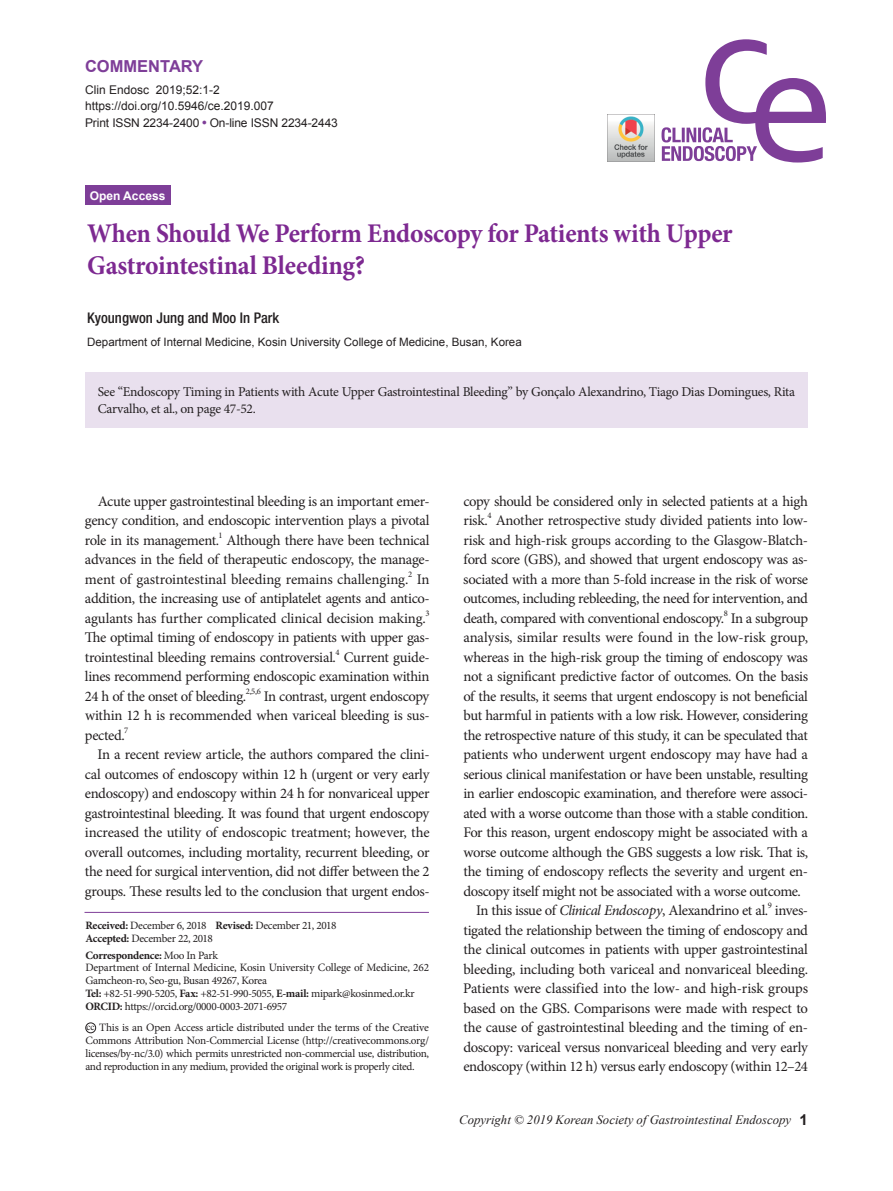
<style>
.page{position:relative;width:893px;height:1191px;background:#fff}
.page>*{position:absolute;margin:0;border:0;box-sizing:border-box;transform-origin:0 0}
.t1{font:700 27px/32.4px "Minion Pro";letter-spacing:-.015em;color:#7d2991;scale:.95 1}
.t2{font:700 16.5px "Arial";color:#7e3e98}
.t3{font:14.7px/19.5px "Minion Pro";letter-spacing:-.025em;color:#231f20;text-align:justify}
.t4{font:14.7px "Minion Pro";letter-spacing:-.005em;color:#231f20}
.t5{font:500 condensed 14.7px "Helvetica Neue";color:#231f20}
.t6{font:13.5px/16.5px "Minion Pro";letter-spacing:-.02em;color:#231f20}
.t7{font:italic 12.75px "Times New Roman";color:#231f20}
.t8{font:12px/16px "Arial";color:#231f20}
.t9{font:700 12px "Arial";color:#fff}
.t10{font:11.55px "Arial";color:#231f20}
.t11{font:11.25px/12.8px "Minion Pro";letter-spacing:-.03em;color:#231f20}
.t12{font:8.55px "Minion Pro";color:#231f20}
.s1{font-family:"Helvetica";font-stretch:condensed;color:#7e3e98}
.s2{font-weight:700}
.s3{font-family:"Times New Roman";font-size:9.3px}
.s4{font-style:italic}
.s5{font-family:"Arial";font-weight:700;font-style:normal;font-size:15px}
</style>
<div class="page">
<svg style="left:661px;top:39px;width:165px;height:123px"></svg>
<div style="left:85px;top:186px;width:85px;height:19px;background:#7e3e98"></div>
<div style="left:86px;top:1022px;width:10px;height:10px;border:1px solid #231f20;border-radius:50%"></div>
<hr style="left:85px;top:912px;width:344px;height:1px;background:#7e3e98">
<div style="left:85px;top:372px;width:723px;height:56px;background:#e9e0ee"></div>
<img style="left:608px;top:116px;width:46px;height:46px">
<p class="t2" style="left:85px;top:56px;width:120px">COMMENTARY</p>
<p class="t8" style="left:85px;top:82px;width:254px">Clin Endosc 2019;52:1-2 https://doi.org/10.5946/ce.2019.007<br>Print ISSN 2234-2400 <span class="s1">•</span> On-line ISSN 2234-2443</p>
<p class="t9" style="left:90px;top:187px;width:77px">Open Access</p>
<h1 class="t1" style="left:87px;top:217px;width:681px">When Should We Perform Endoscopy for Patients with Upper<br>Gastrointestinal Bleeding?</h1>
<p class="t5" style="left:87px;top:309px;width:194px">Kyoungwon Jung and Moo In Park</p>
<p class="t10" style="left:87px;top:335px;width:436px">Department of Internal Medicine, Kosin University College of Medicine, Busan, Korea</p>
<p class="t6" style="left:98px;top:384px;width:699px">See “Endoscopy Timing in Patients with Acute Upper Gastrointestinal Bleeding” by Gonçalo Alexandrino, Tiago Dias Domingues, Rita<br>Carvalho, et al., on page 47-52.</p>
<p class="t3" style="left:85px;top:491px;width:346px;text-indent:13px">Acute upper gastrointestinal bleeding is an important emer&shy;gency condition, and endoscopic intervention plays a pivotal role in its management.</p>
<p class="t12" style="left:219px;top:529px;width:6px">1</p>
<p class="t3" style="left:85px;top:530px;width:346px;text-indent:142px">Although there have been technical advances in the field of therapeutic endoscopy, the manage&shy;ment of gastrointestinal bleeding remains challenging.</p>
<p class="t12" style="left:408px;top:568px;width:6px">2</p>
<p class="t3" style="left:85px;top:569px;width:346px;text-indent:332px">In addition, the increasing use of antiplatelet agents and antico&shy;agulants has further complicated clinical decision making.</p>
<p class="t12" style="left:425px;top:607px;width:6px">3</p>
<p class="t3" style="left:85px;top:627px;width:346px">The optimal timing of endoscopy in patients with upper gas&shy;trointestinal bleeding remains controversial.</p>
<p class="t12" style="left:336px;top:646px;width:6px">4</p>
<p class="t3" style="left:85px;top:647px;width:346px;text-indent:259px">Current guide&shy;lines recommend performing endoscopic examination within 24 h of the onset of bleeding.</p>
<p class="t12" style="left:246px;top:685px;width:17px">2,5,6</p>
<p class="t3" style="left:85px;top:686px;width:346px;text-indent:179px">In contrast, urgent endoscopy within 12 h is recommended when variceal bleeding is sus&shy;pected.</p>
<p class="t12" style="left:124px;top:724px;width:6px">7</p>
<p class="t3" style="left:85px;top:744px;width:346px;text-indent:13px">In a recent review article, the authors compared the clini&shy;cal outcomes of endoscopy within 12 h (urgent or very early endoscopy) and endoscopy within 24 h for nonvariceal upper gastrointestinal bleeding. It was found that urgent endoscopy increased the utility of endoscopic treatment; however, the overall outcomes, including mortality, recurrent bleeding, or the need for surgical intervention, did not differ between the 2 groups. These results led to the conclusion that urgent endos-</p>
<p class="t11" style="left:85px;top:919px;width:252px"><span class="s2">Received:</span> December 6, 2018 <span class="s2">Revised:</span> December 21, 2018<br><span class="s2">Accepted:</span> December 22, 2018</p>
<p class="t11" style="left:85px;top:948px;width:345px"><span class="s2">Correspondence:</span> Moo In Park<br>Department of Internal Medicine, Kosin University College of Medicine, 262<br>Gamcheon-ro, Seo-gu, Busan 49267, Korea<br><span class="s2">Tel:</span> +82-51-990-5205, <span class="s2">Fax:</span> +82-51-990-5055, <span class="s2">E-mail:</span> mipark@kosinmed.or.kr <span class="s2">ORCID:</span> https://orcid.org/0000-0003-2071-6957</p>
<p class="t11" style="left:85px;top:1020px;width:345px;text-align:justify"><span class="s3">cc</span> This is an Open Access article distributed under the terms of the Creative Commons Attribution Non-Commercial License (http://creativecommons.org/ licenses/by-nc/3.0) which permits unrestricted non-commercial use, distribution, and reproduction in any medium, provided the original work is properly cited.</p>
<p class="t3" style="left:463px;top:491px;width:346px">copy should be considered only in selected patients at a high risk.</p>
<p class="t12" style="left:487px;top:509px;width:6px">4</p>
<p class="t3" style="left:463px;top:510px;width:346px;text-indent:32px">Another retrospective study divided patients into low&shy;risk and high-risk groups according to the Glasgow-Blatch&shy;ford score (GBS), and showed that urgent endoscopy was as&shy;sociated with a more than 5-fold increase in the risk of worse outcomes, including rebleeding, the need for intervention, and death, compared with conventional endoscopy. In a subgroup</p>
<p class="t12" style="left:724px;top:607px;width:6px">8</p>
<p class="t4" style="left:463px;top:627px;width:346px">analysis, similar results were found in the low-risk group,</p>
<p class="t3" style="left:463px;top:647px;width:346px">whereas in the high-risk group the timing of endoscopy was</p>
<p class="t3" style="left:463px;top:666px;width:346px">not a significant predictive factor of outcomes. On the basis</p>
<p class="t3" style="left:463px;top:686px;width:346px">of the results, it seems that urgent endoscopy is not beneficial</p>
<p class="t3" style="left:463px;top:705px;width:346px">but harmful in patients with a low risk. However, considering</p>
<p class="t3" style="left:463px;top:725px;width:346px">the retrospective nature of this study, it can be speculated that</p>
<p class="t3" style="left:463px;top:745px;width:346px">patients who underwent urgent endoscopy may have had a</p>
<p class="t3" style="left:463px;top:764px;width:346px">serious clinical manifestation or have been unstable, resulting</p>
<p class="t3" style="left:463px;top:784px;width:346px">in earlier endoscopic examination, and therefore were associ-</p>
<p class="t3" style="left:463px;top:803px;width:346px">ated with a worse outcome than those with a stable condition.</p>
<p class="t3" style="left:463px;top:822px;width:346px">For this reason, urgent endoscopy might be associated with a</p>
<p class="t3" style="left:463px;top:842px;width:346px">worse outcome although the GBS suggests a low risk. That is,</p>
<p class="t3" style="left:463px;top:861px;width:346px">the timing of endoscopy reflects the severity and urgent en-</p>
<p class="t3" style="left:463px;top:881px;width:339px">doscopy itself might not be associated with a worse outcome.</p>
<p class="t3" style="left:476px;top:900px;width:334px">In this issue of <span class="s4">Clinical Endoscopy</span>, Alexandrino et al. inves-</p>
<p class="t12" style="left:768px;top:899px;width:6px">9</p>
<p class="t3" style="left:463px;top:920px;width:346px">tigated the relationship between the timing of endoscopy and the clinical outcomes in patients with upper gastrointestinal bleeding, including both variceal and nonvariceal bleeding.<br>Patients were classified into the low- and high-risk groups based on the GBS. Comparisons were made with respect to the cause of gastrointestinal bleeding and the timing of en&shy;doscopy: variceal versus nonvariceal bleeding and very early endoscopy (within 12 h) versus early endoscopy (within 12–24</p>
<p class="t7" style="left:459px;top:1110px;width:350px">Copyright © 2019 Korean Society of Gastrointestinal Endoscopy <span class="s5">1</span></p>
</div>
